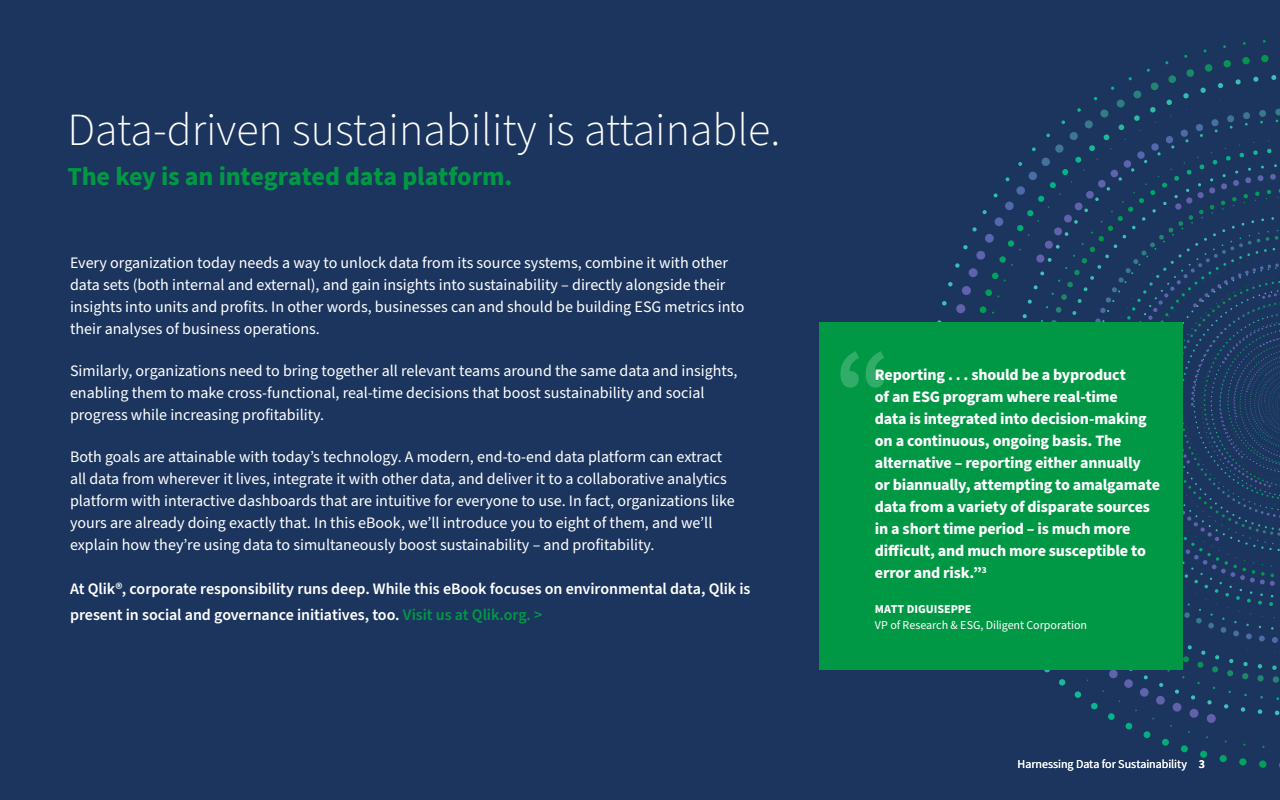
<style>
.page{position:relative;width:1280px;height:800px;background:#1c355e}
.page>*{position:absolute;margin:0;border:0;box-sizing:border-box;transform-origin:0 0}
.t1{font:700 103.3px "Source Sans Pro";color:#fff}
.t2{font:300 46px "Source Sans Pro";color:#fff}
.t3{font:700 26px "Source Sans Pro";letter-spacing:-.005em;color:#009845}
.Body{font:16px/22px "Source Sans Pro";color:#fff}
.PULL_QUOTE_2{font:700 16px/22px "Source Sans Pro";letter-spacing:-.01em;color:#fff}
.Body_Intro_subhead{font:600 16px/26px "Source Sans Pro";letter-spacing:-.005em;color:#fff}
.t4{font:12px/16px "Source Sans Pro";letter-spacing:-.005em;color:#fff}
.t5{font:12px "Source Sans Variable";letter-spacing:-.005em;color:#fff}
.s1{color:#009845}
.s2{font-weight:700}
</style>
<div class="page">
<svg style="left:928px;top:40px;width:352px;height:728px"></svg>
<div style="left:819px;top:322px;width:364px;height:347px;background:#009845"></div>
<h1 class="t2" style="left:67px;top:98px;width:714px">Data-driven sustainability is attainable.</h1>
<h1 class="t3" style="left:67px;top:158px;width:447px">The key is an integrated data platform.</h1>
<p class="Body" style="left:70px;top:252px;width:676px">Every organization today needs a way to unlock data from its source systems, combine it with other data sets (both internal and external), and gain insights into sustainability – directly alongside their insights into units and profits. In other words, businesses can and should be building ESG metrics into their analyses of business operations.</p>
<p class="Body" style="left:70px;top:360px;width:669px">Similarly, organizations need to bring together all relevant teams around the same data and insights, enabling them to make cross-functional, real-time decisions that boost sustainability and social progress while increasing profitability.</p>
<p class="Body" style="left:70px;top:446px;width:666px">Both goals are attainable with today’s technology. A modern, end-to-end data platform can extract all data from wherever it lives, integrate it with other data, and deliver it to a collaborative analytics platform with interactive dashboards that are intuitive for everyone to use. In fact, organizations like yours are already doing exactly that. In this eBook, we’ll introduce you to eight of them, and we’ll explain how they’re using data to simultaneously boost sustainability – and profitability.</p>
<p class="Body_Intro_subhead" style="left:70px;top:576px;width:682px">At Qlik®, corporate responsibility runs deep. While this eBook focuses on environmental data, Qlik is present in social and governance initiatives, too. <span class="s1">Visit us at Qlik.org. &gt;</span></p>
<h1 class="t1" style="left:835px;top:317px;width:58px">“</h1>
<p class="PULL_QUOTE_2" style="left:875px;top:364px;width:287px">Reporting . . . should be a byproduct<br>of an ESG program where real-time<br>data is integrated into decision-making on a continuous, ongoing basis. The alternative – reporting either annually or biannually, attempting to amalgamate data from a variety of disparate sources in a short time period – is much more difficult, and much more susceptible to error and risk.”<sup>3</sup></p>
<p class="t4" style="left:875px;top:601px;width:214px"><span class="s2">MATT DIGUISEPPE<br></span>VP of Research &amp; ESG, Diligent Corporation</p>
<p class="t5" style="left:1018px;top:757px;width:189px">Harnessing Data for Sustainability 3</p>
</div>
